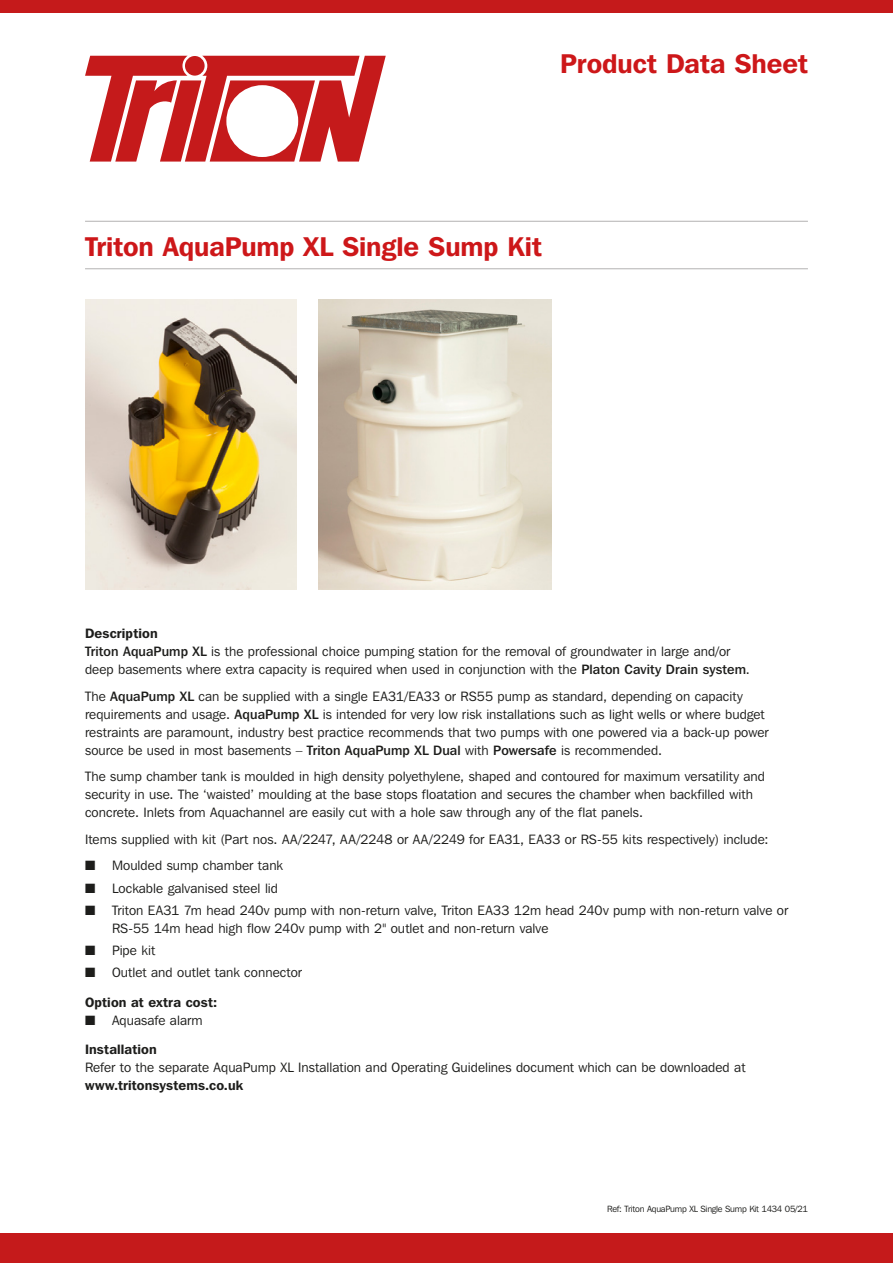
<style>
.page{position:relative;width:893px;height:1263px;background:#fff}
.page>*{position:absolute;margin:0;border:0;box-sizing:border-box;transform-origin:0 0}
.Header___Product_Nam{font:600 27px "Franklin Gothic IT Cby BT";letter-spacing:-.005em;color:#cd1719}
.Body_Copy{font:13.5px/18px "Franklin Gothic IT Cby BT";letter-spacing:.005em;color:#1d1d1b}
.Body___Bold_Headings{font:600 13.5px "Franklin Gothic IT Cby BT";letter-spacing:.01em;color:#1d1d1b}
.t1{font:9px "Franklin Gothic IT Cby BT";letter-spacing:-.025em;color:#1d1d1b}
.s1{font-weight:500}
.s2{font-weight:600}
</style>
<div class="page">
<div style="left:0;top:0;width:893px;height:13px;background:#c51a1b"></div>
<svg style="left:85px;top:56px;width:301px;height:106px"></svg>
<div style="left:185px;top:56px;width:20px;height:20px;background:#c51a1b;border-radius:50%"></div>
<div style="left:0;top:1233px;width:893px;height:30px;background:#c51a1b"></div>
<hr style="left:85px;top:221px;width:723px;height:1px;background:#b3b2b2">
<hr style="left:85px;top:268px;width:723px;height:1px;background:#b3b2b2">
<img style="left:85px;top:300px;width:212px;height:290px">
<img style="left:318px;top:300px;width:234px;height:290px">
<h1 class="Header___Product_Nam" style="left:560px;top:46px;width:249px">Product Data Sheet</h1>
<p class="Header___Product_Nam" style="left:85px;top:229px;width:458px">Triton AquaPump XL Single Sump Kit</p>
<p class="Body___Bold_Headings" style="left:85px;top:625px;width:74px">Description</p>
<p class="Body_Copy" style="left:85px;top:642px;width:666px"><span class="s1">Triton AquaPump XL</span> is the professional choice pumping station for the removal of groundwater in large and/or deep basements where extra capacity is required when used in conjunction with the <span class="s1">Platon Cavity Drain system</span>.</p>
<p class="Body_Copy" style="left:85px;top:687px;width:685px">The <span class="s1">AquaPump XL</span> can be supplied with a single EA31/EA33 or RS55 pump as standard, depending on capacity requirements and usage. <span class="s1">AquaPump XL</span> is intended for very low risk installations such as light wells or where budget restraints are paramount, industry best practice recommends that two pumps with one powered via a back-up power source be used in most basements – <span class="s1">Triton AquaPump XL Dual</span> with <span class="s1">Powersafe</span> is recommended.</p>
<p class="Body_Copy" style="left:85px;top:767px;width:681px">The sump chamber tank is moulded in high density polyethylene, shaped and contoured for maximum versatility and security in use. The ‘waisted’ moulding at the base stops floatation and secures the chamber when backfilled with concrete. Inlets from Aquachannel are easily cut with a hole saw through any of the flat panels.</p>
<p class="Body_Copy" style="left:85px;top:830px;width:685px">Items supplied with kit (Part nos. AA/2247, AA/2248 or AA/2249 for EA31, EA33 or RS-55 kits respectively) include:</p>
<p class="Body_Copy" style="left:85px;top:856px;width:199px">■ Moulded sump chamber tank</p>
<p class="Body_Copy" style="left:85px;top:878px;width:195px">■ Lockable galvanised steel lid</p>
<p class="Body_Copy" style="left:112px;top:901px;width:678px;text-indent:-27px">■ Triton EA31 7m head 240v pump with non-return valve, Triton EA33 12m head 240v pump with non-return valve or<br>RS-55 14m head high flow 240v pump with 2" outlet and non-return valve</p>
<p class="Body_Copy" style="left:85px;top:941px;width:72px">■ Pipe kit</p>
<p class="Body_Copy" style="left:85px;top:963px;width:218px">■ Outlet and outlet tank connector</p>
<p class="Body___Bold_Headings" style="left:85px;top:993px;width:134px">Option at extra cost:</p>
<p class="Body_Copy" style="left:85px;top:1011px;width:119px">■ Aquasafe alarm</p>
<p class="Body___Bold_Headings" style="left:85px;top:1041px;width:73px">Installation</p>
<p class="Body_Copy" style="left:85px;top:1058px;width:662px">Refer to the separate AquaPump XL Installation and Operating Guidelines document which can be downloaded at <span class="s2">www.tritonsystems.co.uk</span></p>
<p class="t1" style="left:607px;top:1203px;width:202px">Ref: Triton AquaPump XL Single Sump Kit 1434 05/21</p>
</div>
